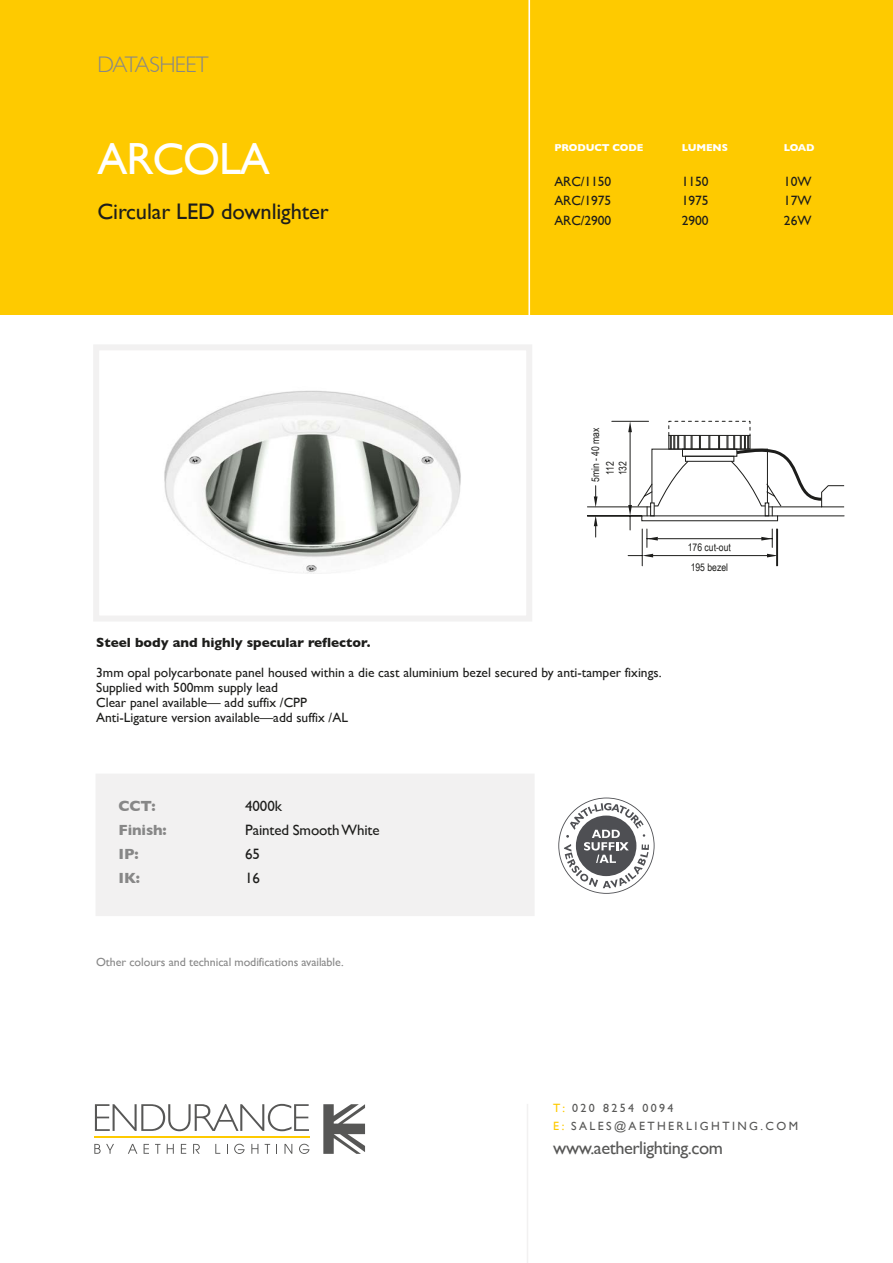
<style>
.page{position:relative;width:893px;height:1263px;background:#fff}
.page>*{position:absolute;margin:0;border:0;box-sizing:border-box;transform-origin:0 0}
.t1{font:45px "Gill Sans";letter-spacing:-.025em;color:#fff}
.t2{font:22.5px "Gill Sans";letter-spacing:-.005em;color:#1d1d1b}
.t3{font:300 22.5px "Gill Sans";letter-spacing:-.025em;color:#878787}
.t4{font:18.3px "Gill Sans";letter-spacing:-.025em;color:#575756}
.t5{font:15px "Gill Sans";letter-spacing:-.01em;color:#1d1d1b}
.t6{font:700 15px "Gill Sans";letter-spacing:-.01em;color:#878787}
.t7{font:13.5px/15px "Gill Sans";color:#1d1d1b}
.t8{font:700 13.5px "Gill Sans";color:#1d1d1b}
.t9{font:12px "Gill Sans";letter-spacing:-.005em;color:#878787}
.t10{font:12px/18.1px "Gill Sans";letter-spacing:.2em;color:#575756}
.t11{font:10.5px/12.6px "Arial Narrow";color:#1d1d1b}
.t12{font:700 10.2px "Gill Sans";letter-spacing:-.01em;color:#fff}
.s1{color:#feca00}
</style>
<div class="page">
<div style="left:0;top:0;width:893px;height:314px;background:#feca00"></div>
<div style="left:93px;top:344px;width:439px;height:277px;border:6px solid #f2f1f1"></div>
<div style="left:96px;top:774px;width:439px;height:142px;background:#f2f1f1"></div>
<hr style="left:528px;top:0;width:2px;height:319px;background:#fff">
<svg style="left:558px;top:797px;width:97px;height:97px"></svg>
<img style="left:164px;top:390px;width:297px;height:184px">
<hr style="left:776px;top:529px;width:1px;height:37px;background:#1d1d1b">
<hr style="left:777px;top:529px;width:1px;height:37px;background:#1d1d1b">
<hr style="left:642px;top:529px;width:1px;height:37px;background:#1d1d1b">
<hr style="left:653px;top:555px;width:114px;height:1px;background:#1d1d1b">
<hr style="left:658px;top:538px;width:114px;height:1px;background:#1d1d1b">
<hr style="left:587px;top:507px;width:64px;height:1px;background:#1d1d1b">
<hr style="left:612px;top:421px;width:36px;height:1px;background:#1d1d1b">
<hr style="left:587px;top:516px;width:55px;height:1px;background:#1d1d1b">
<hr style="left:630px;top:428px;width:1px;height:80px;background:#1d1d1b">
<svg style="left:638px;top:435px;width:206px;height:86px"></svg>
<hr style="left:654px;top:516px;width:111px;height:1px;background:#1d1d1b">
<svg style="left:628px;top:421px;width:4px;height:11px"></svg>
<svg style="left:594px;top:515px;width:3px;height:22px"></svg>
<svg style="left:594px;top:486px;width:3px;height:21px"></svg>
<svg style="left:628px;top:505px;width:4px;height:25px"></svg>
<svg style="left:647px;top:529px;width:11px;height:18px"></svg>
<svg style="left:761px;top:529px;width:12px;height:18px"></svg>
<svg style="left:767px;top:554px;width:10px;height:3px"></svg>
<svg style="left:628px;top:554px;width:25px;height:3px"></svg>
<hr style="left:527px;top:1104px;width:1px;height:159px;background:#f2f1f1">
<svg style="left:95px;top:1104px;width:214px;height:27px"></svg>
<svg style="left:323px;top:1104px;width:42px;height:50px"></svg>
<svg style="left:94px;top:1144px;width:20px;height:10px"></svg>
<svg style="left:128px;top:1144px;width:9px;height:10px"></svg>
<svg style="left:144px;top:1144px;width:5px;height:10px"></svg>
<svg style="left:155px;top:1144px;width:5px;height:10px"></svg>
<svg style="left:167px;top:1144px;width:7px;height:10px"></svg>
<svg style="left:181px;top:1144px;width:5px;height:10px"></svg>
<svg style="left:193px;top:1144px;width:7px;height:10px"></svg>
<svg style="left:215px;top:1144px;width:5px;height:10px"></svg>
<svg style="left:234px;top:1144px;width:11px;height:10px"></svg>
<svg style="left:251px;top:1144px;width:7px;height:10px"></svg>
<svg style="left:265px;top:1144px;width:5px;height:10px"></svg>
<svg style="left:284px;top:1144px;width:8px;height:10px"></svg>
<svg style="left:299px;top:1144px;width:10px;height:10px"></svg>
<hr style="left:94px;top:1137px;width:216px;height:1px;background:#feca00">
<h2 class="t3" style="left:97px;top:47px;width:113px">DATASHEET</h2>
<h1 class="t1" style="left:97px;top:132px;width:174px">ARCOLA</h1>
<h2 class="t2" style="left:97px;top:198px;width:233px">Circular LED downlighter</h2>
<p class="t12" style="left:554px;top:139px;width:91px">PRODUCT CODE</p>
<p class="t12" style="left:682px;top:139px;width:48px">LUMENS</p>
<p class="t12" style="left:784px;top:139px;width:32px">LOAD</p>
<p class="t7" style="left:554px;top:173px;width:59px">ARC/1150</p>
<p class="t7" style="left:682px;top:173px;width:28px">1150</p>
<p class="t7" style="left:784px;top:173px;width:29px">10W</p>
<p class="t7" style="left:554px;top:193px;width:59px">ARC/1975</p>
<p class="t7" style="left:682px;top:193px;width:28px">1975</p>
<p class="t7" style="left:784px;top:193px;width:29px">17W</p>
<p class="t7" style="left:554px;top:212px;width:59px">ARC/2900</p>
<p class="t7" style="left:682px;top:212px;width:28px">2900</p>
<p class="t7" style="left:784px;top:212px;width:29px">26W</p>
<p class="t11" style="left:589px;top:482px;width:56px;rotate:-90deg">5min - 40 max</p>
<p class="t11" style="left:604px;top:475px;width:16px;rotate:-90deg">112<br>132</p>
<p class="t11" style="left:688px;top:540px;width:45px">176 cut-out</p>
<p class="t11" style="left:691px;top:560px;width:39px">195 bezel</p>
<p class="t8" style="left:96px;top:631px;width:276px">Steel body and highly specular reflector.</p>
<p class="t7" style="left:96px;top:664px;width:567px">3mm opal polycarbonate panel housed within a die cast aluminium bezel secured by anti-tamper fixings.<br>Supplied with 500mm supply lead<br>Clear panel available— add suffix /CPP<br>Anti-Ligature version available—add suffix /AL</p>
<p class="t6" style="left:119px;top:793px;width:39px">CCT:</p>
<p class="t5" style="left:245px;top:797px;width:38px">4000k</p>
<p class="t6" style="left:119px;top:817px;width:50px">Finish:</p>
<p class="t5" style="left:245px;top:821px;width:136px">Painted Smooth White</p>
<p class="t6" style="left:119px;top:841px;width:22px">IP:</p>
<p class="t5" style="left:245px;top:845px;width:16px">65</p>
<p class="t6" style="left:119px;top:865px;width:23px">IK:</p>
<p class="t5" style="left:245px;top:869px;width:16px">16</p>
<p class="t9" style="left:96px;top:954px;width:249px">Other colours and technical modifications available.</p>
<p class="t10" style="left:553px;top:1099px;width:246px"><span class="s1">T:</span> 020 8254 0094<br><span class="s1">E:</span> SALES@AETHERLIGHTING.COM</p>
<h3 class="t4" style="left:553px;top:1137px;width:171px">www.aetherlighting.com</h3>
</div>
